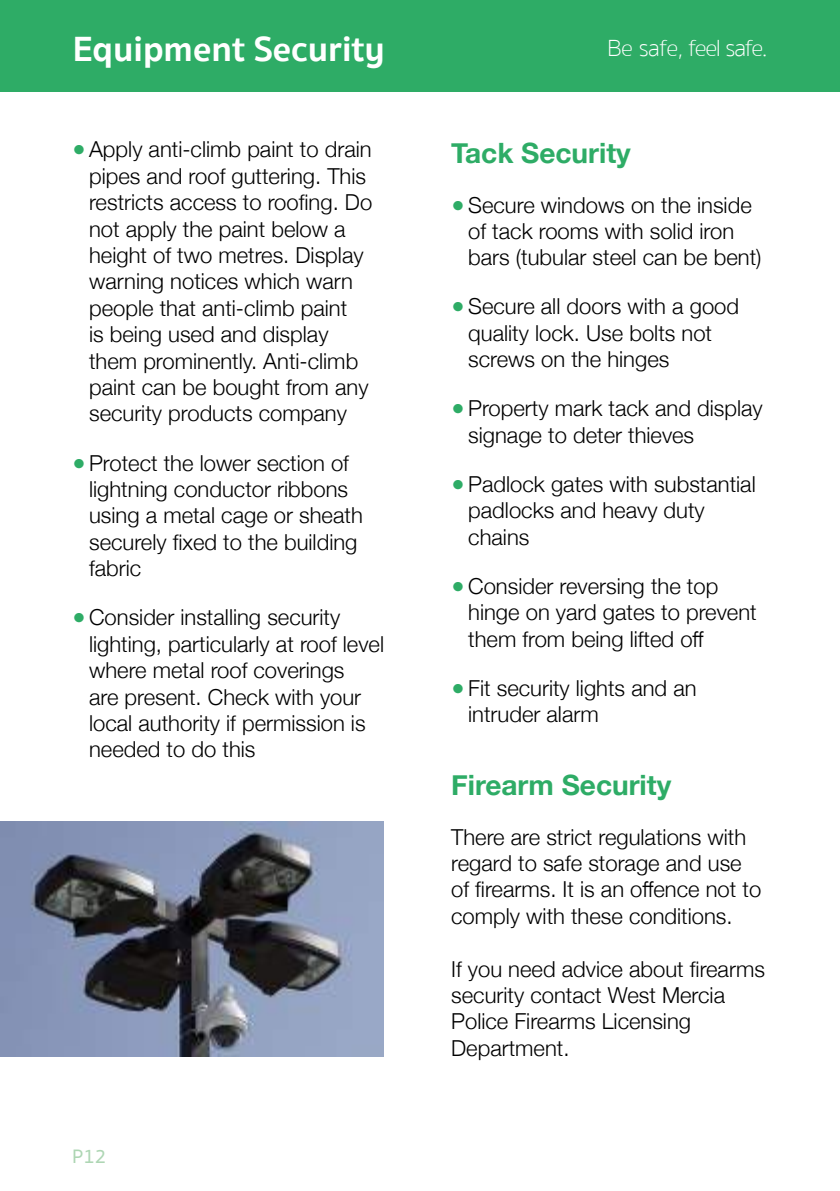
<style>
.page{position:relative;width:840px;height:1191px;background:#fff}
.page>*{position:absolute;margin:0;border:0;box-sizing:border-box;transform-origin:0 0}
.t1{font:700 36px "Sukhumvit Set";color:#fff}
.t2{font:700 28px "Helvetica Neue";color:#2eac66}
.t3{font:100 24px "Sukhumvit Set";letter-spacing:-.05em;color:#fff}
.t4{font:300 22px/26.4px "Helvetica Neue";color:#000}
.t5{font:500 20px "Sukhumvit Set";color:#aed6b4}
.s1{font-weight:400;color:#2eac66}
</style>
<div class="page">
<div style="left:0;top:0;width:839px;height:91px;background:#2eac66"></div>
<img style="left:0;top:821px;width:383px;height:235px">
<h1 class="t1" style="left:73px;top:21px;width:313px">Equipment Security</h1>
<p class="t4" style="left:89px;top:135px;width:284px;text-indent:-17px"><span class="s1">●</span>Apply anti-climb paint to drain pipes and roof guttering. This restricts access to roofing. Do not apply the paint below a height of two metres. Display warning notices which warn people that anti-climb paint<br>is being used and display them prominently. Anti-climb paint can be bought from any security products company</p>
<p class="t4" style="left:89px;top:448px;width:275px;text-indent:-17px"><span class="s1">●</span>Protect the lower section of lightning conductor ribbons using a metal cage or sheath securely fixed to the building fabric</p>
<p class="t4" style="left:89px;top:602px;width:296px;text-indent:-17px"><span class="s1">●</span> Consider installing security lighting, particularly at roof level where metal roof coverings<br>are present. Check with your local authority if permission is needed to do this</p>
<p class="t5" style="left:72px;top:1142px;width:36px">P12</p>
<p class="t3" style="left:607px;top:31px;width:161px">Be safe, feel safe.</p>
<p class="t2" style="left:451px;top:131px;width:181px">Tack Security</p>
<p class="t4" style="left:468px;top:190px;width:294px;text-indent:-17px"><span class="s1">●</span>Secure windows on the inside of tack rooms with solid iron bars (tubular steel can be bent)</p>
<p class="t4" style="left:468px;top:292px;width:272px;text-indent:-17px"><span class="s1">●</span>Secure all doors with a good quality lock. Use bolts not screws on the hinges</p>
<p class="t4" style="left:468px;top:394px;width:296px;text-indent:-17px"><span class="s1">●</span>Property mark tack and display signage to deter thieves</p>
<p class="t4" style="left:468px;top:469px;width:289px;text-indent:-17px"><span class="s1">●</span>Padlock gates with substantial padlocks and heavy duty chains</p>
<p class="t4" style="left:468px;top:571px;width:290px;text-indent:-17px"><span class="s1">●</span> Consider reversing the top hinge on yard gates to prevent them from being lifted off</p>
<p class="t4" style="left:468px;top:673px;width:230px;text-indent:-17px"><span class="s1">●</span>Fit security lights and an intruder alarm</p>
<p class="t2" style="left:451px;top:763px;width:221px">Firearm Security</p>
<p class="t4" style="left:451px;top:822px;width:311px">There are strict regulations with regard to safe storage and use of firearms. It is an offence not to comply with these conditions.</p>
<p class="t4" style="left:451px;top:954px;width:315px">If you need advice about firearms security contact West Mercia<br>Police Firearms Licensing<br>Department.</p>
</div>
